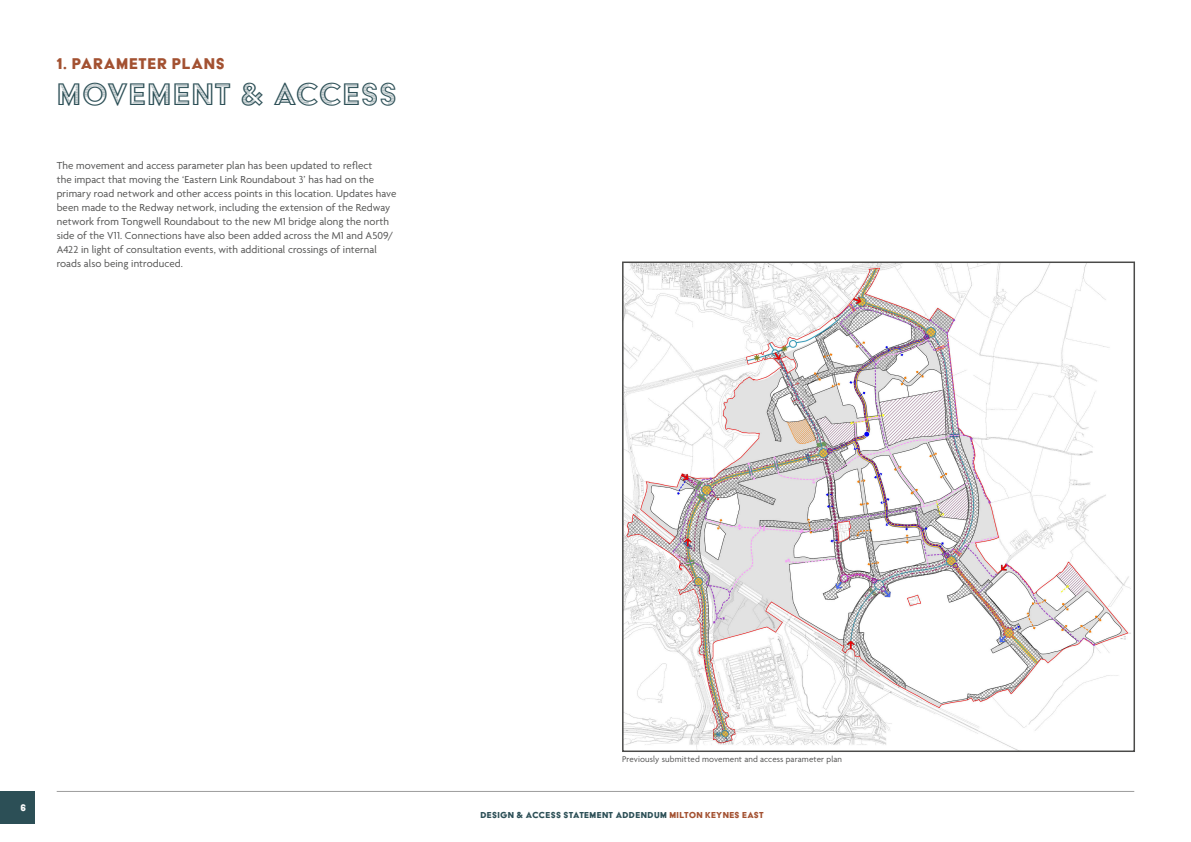
<style>
.page{position:relative;width:1191px;height:842px;background:#fff}
.page>*{position:absolute;margin:0;border:0;box-sizing:border-box;transform-origin:0 0}
.t1{font:36px "Acier BAT Text Gris";letter-spacing:.015em;color:#2c4f56}
.t2{font:18px "Acier BAT Text Solid";letter-spacing:.04em;color:#a35131}
.t3{font:11px/14px "Agenda";letter-spacing:.005em;color:#565655}
.t4{font:11px "Acier BAT Text Solid";color:#fff}
.t5{font:10px "Acier BAT Text Solid";letter-spacing:.03em;color:#2c4f56}
.t6{font:9px "Agenda";letter-spacing:.015em;color:#565655}
.s1{color:#a35131}
</style>
<div class="page">
<hr style="left:57px;top:791px;width:1077px;height:1px;background:#9c9c9c">
<div style="left:0;top:791px;width:35px;height:32px;background:#2c4f56"></div>
<img style="left:625px;top:264px;width:506px;height:485px">
<div style="left:622px;top:261px;width:513px;height:491px;border:2px solid #4a4a49"></div>
<p class="t2" style="left:57px;top:54px;width:170px">1. PARAMETER PLANS</p>
<p class="t1" style="left:57px;top:75px;width:342px">MOVEMENT &amp; ACCESS</p>
<p class="t3" style="left:57px;top:160px;width:341px">The movement and access parameter plan has been updated to reflect<br>the impact that moving the ‘Eastern Link Roundabout 3’ has had on the primary road network and other access points in this location. Updates have been made to the Redway network, including the extension of the Redway network from Tongwell Roundabout to the new M1 bridge along the north side of the V11. Connections have also been added across the M1 and A509/ A422 in light of consultation events, with additional crossings of internal roads also being introduced.</p>
<p class="t4" style="left:21px;top:802px;width:7px">6</p>
<p class="t6" style="left:622px;top:754px;width:221px">Previously submitted movement and access parameter plan</p>
<p class="t5" style="left:480px;top:810px;width:285px">DESIGN &amp; ACCESS STATEMENT ADDENDUM <span class="s1">MILTON KEYNES EAST</span></p>
</div>
